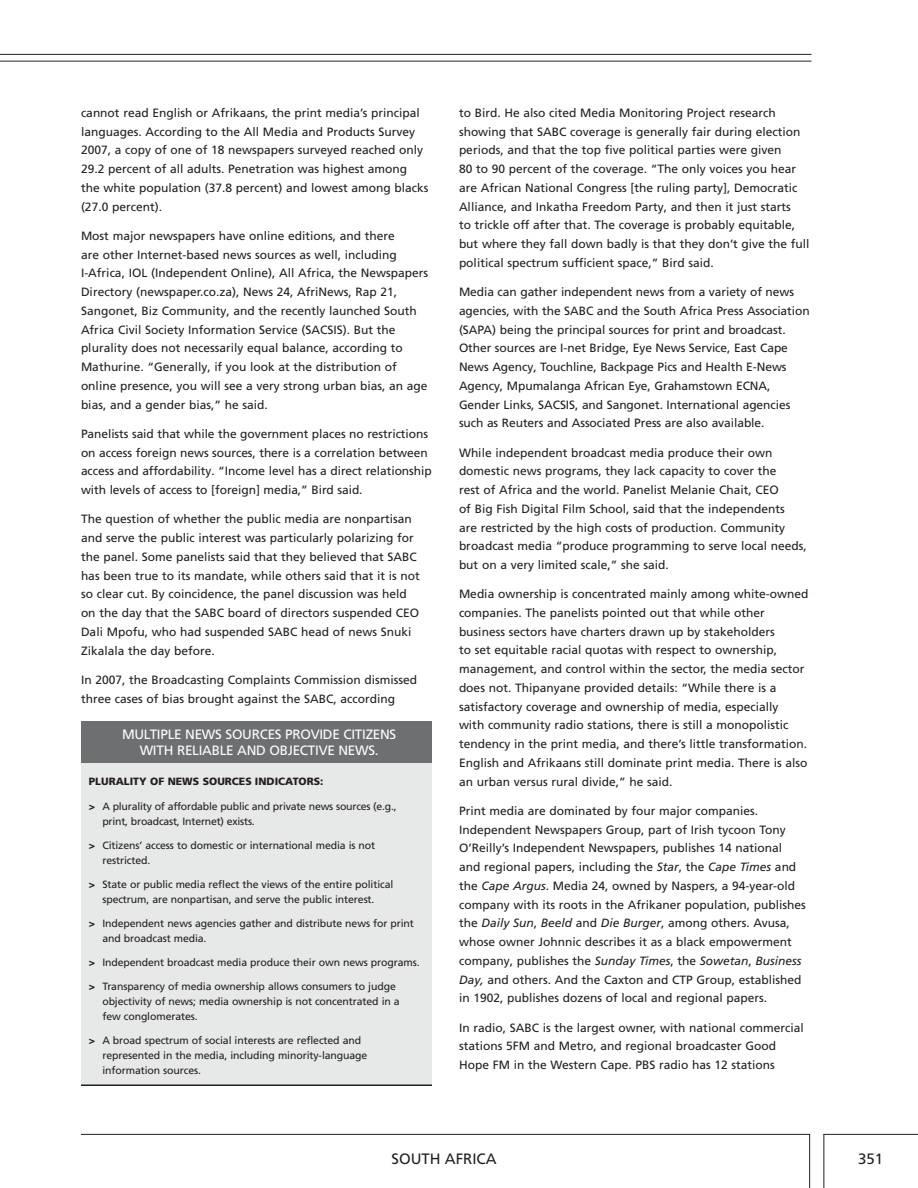
<style>
.page{position:relative;width:918px;height:1188px;background:#fff}
.page>*{position:absolute;margin:0;border:0;box-sizing:border-box;transform-origin:0 0}
.t1{font:15px "Frutiger LT Pro";color:#231f20}
.t2{font:13.5px "Frutiger LT Pro";color:#fff}
.t3{font:12px/18.8px "Frutiger LT Pro";color:#231f20}
.t4{font:10.5px/15px "Frutiger LT Pro";letter-spacing:-.01em;color:#231f20}
.t5{font:900 10.5px "Frutiger";color:#231f20}
.s1{font-family:"Frutiger";font-weight:900}
.s2{font-style:italic}
</style>
<div class="page">
<hr style="left:81px;top:1134px;width:729px;height:1px;background:#231f20">
<hr style="left:809px;top:1134px;width:1px;height:54px;background:#231f20">
<hr style="left:823px;top:1134px;width:1px;height:54px;background:#231f20">
<hr style="left:823px;top:1134px;width:95px;height:1px;background:#231f20">
<hr style="left:0;top:61px;width:812px;height:1px;background:#231f20">
<hr style="left:0;top:54px;width:812px;height:1px;background:#231f20">
<div style="left:81px;top:755px;width:351px;height:330px;background:#e7e8e8"></div>
<div style="left:81px;top:721px;width:351px;height:42px;background:#6d6f71"></div>
<hr style="left:81px;top:1084px;width:351px;height:2px;background:#231f20">
<p class="t3" style="left:81px;top:104px;width:349px">cannot read English or Afrikaans, the print media’s principal languages. According to the All Media and Products Survey 2007, a copy of one of 18 newspapers surveyed reached only 29.2 percent of all adults. Penetration was highest among the white population (37.8 percent) and lowest among blacks (27.0 percent).</p>
<p class="t3" style="left:81px;top:226px;width:349px">Most major newspapers have online editions, and there<br>are other Internet-based news sources as well, including I-Africa, IOL (Independent Online), All Africa, the Newspapers Directory (newspaper.co.za), News 24, AfriNews, Rap 21, Sangonet, Biz Community, and the recently launched South Africa Civil Society Information Service (SACSIS). But the plurality does not necessarily equal balance, according to Mathurine. “Generally, if you look at the distribution of online presence, you will see a very strong urban bias, an age bias, and a gender bias,” he said.</p>
<p class="t3" style="left:81px;top:424px;width:352px">Panelists said that while the government places no restrictions on access foreign news sources, there is a correlation between access and affordability. “Income level has a direct relationship with levels of access to [foreign] media,” Bird said.</p>
<p class="t3" style="left:81px;top:510px;width:340px">The question of whether the public media are nonpartisan and serve the public interest was particularly polarizing for the panel. Some panelists said that they believed that SABC has been true to its mandate, while others said that it is not so clear cut. By coincidence, the panel discussion was held on the day that the SABC board of directors suspended CEO Dali Mpofu, who had suspended SABC head of news Snuki Zikalala the day before.</p>
<p class="t3" style="left:81px;top:670px;width:338px">In 2007, the Broadcasting Complaints Commission dismissed three cases of bias brought against the SABC, according</p>
<p class="t2" style="left:122px;top:726px;width:15px">Multiple</p>
<p class="t2" style="left:185px;top:726px;width:3px">news</p>
<p class="t2" style="left:226px;top:726px;width:2px">sources</p>
<p class="t2" style="left:285px;top:726px;width:4px">pro</p>
<p class="t2" style="left:311px;top:726px;width:11px">vide</p>
<p class="t2" style="left:344px;top:726px;width:2px">citizens</p>
<p class="t2" style="left:140px;top:743px;width:5px">with</p>
<p class="t2" style="left:177px;top:743px;width:2px">reliable</p>
<p class="t2" style="left:237px;top:743px;width:5px">and</p>
<p class="t2" style="left:270px;top:743px;width:3px">objecti</p>
<p class="t2" style="left:319px;top:743px;width:23px">ve news</p>
<p class="t2" style="left:375px;top:743px;width:5px">.</p>
<p class="t5" style="left:89px;top:775px;width:236px">PLURALITY OF NEWS SOURCES INDICATORS:</p>
<p class="t4" style="left:102px;top:799px;width:296px;text-indent:-14px"><span class="s1">&gt;</span> A plurality of affordable public and private news sources (e.g., print, broadcast, Internet) exists.</p>
<p class="t4" style="left:102px;top:838px;width:274px;text-indent:-14px"><span class="s1">&gt;</span> Citizens’ access to domestic or international media is not restricted.</p>
<p class="t4" style="left:89px;top:877px;width:306px;text-align:center"><span class="s1">&gt;</span> State or public media reflect the views of the entire political spectrum, are nonpartisan, and serve the public interest.</p>
<p class="t4" style="left:102px;top:916px;width:313px;text-indent:-14px"><span class="s1">&gt;</span> Independent news agencies gather and distribute news for print and broadcast media.</p>
<p class="t4" style="left:89px;top:955px;width:332px"><span class="s1">&gt;</span> Independent broadcast media produce their own news programs.</p>
<p class="t4" style="left:102px;top:979px;width:299px;text-indent:-14px"><span class="s1">&gt;</span> Transparency of media ownership allows consumers to judge objectivity of news; media ownership is not concentrated in a few conglomerates.</p>
<p class="t4" style="left:102px;top:1033px;width:266px;text-indent:-14px"><span class="s1">&gt;</span> A broad spectrum of social interests are reflected and represented in the media, including minority-language information sources.</p>
<p class="t3" style="left:459px;top:103px;width:352px">to Bird. He also cited Media Monitoring Project research showing that SABC coverage is generally fair during election periods, and that the top five political parties were given<br>80 to 90 percent of the coverage. “The only voices you hear are African National Congress [the ruling party], Democratic Alliance, and Inkatha Freedom Party, and then it just starts<br>to trickle off after that. The coverage is probably equitable, but where they fall down badly is that they don’t give the full political spectrum sufficient space,” Bird said.</p>
<p class="t3" style="left:459px;top:283px;width:352px">Media can gather independent news from a variety of news agencies, with the SABC and the South Africa Press Association (SAPA) being the principal sources for print and broadcast.<br>Other sources are I-net Bridge, Eye News Service, East Cape News Agency, Touchline, Backpage Pics and Health E-News Agency, Mpumalanga African Eye, Grahamstown ECNA, Gender Links, SACSIS, and Sangonet. International agencies such as Reuters and Associated Press are also available.</p>
<p class="t3" style="left:459px;top:443px;width:349px">While independent broadcast media produce their own domestic news programs, they lack capacity to cover the<br>rest of Africa and the world. Panelist Melanie Chait, CEO<br>of Big Fish Digital Film School, said that the independents<br>are restricted by the high costs of production. Community broadcast media “produce programming to serve local needs, but on a very limited scale,” she said.</p>
<p class="t3" style="left:459px;top:585px;width:351px">Media ownership is concentrated mainly among white-owned companies. The panelists pointed out that while other business sectors have charters drawn up by stakeholders<br>to set equitable racial quotas with respect to ownership, management, and control within the sector, the media sector does not. Thipanyane provided details: “While there is a satisfactory coverage and ownership of media, especially<br>with community radio stations, there is still a monopolistic tendency in the print media, and there’s little transformation.<br>English and Afrikaans still dominate print media. There is also an urban versus rural divide,” he said.</p>
<p class="t3" style="left:459px;top:801px;width:348px">Print media are dominated by four major companies.<br>Independent Newspapers Group, part of Irish tycoon Tony O’Reilly’s Independent Newspapers, publishes 14 national and regional papers, including the <span class="s2">Star</span>, the <span class="s2">Cape Times</span> and the <span class="s2">Cape Argus</span>. Media 24, owned by Naspers, a 94-year-old company with its roots in the Afrikaner population, publishes the <span class="s2">Daily Sun</span>, <span class="s2">Beeld</span> and <span class="s2">Die Burger</span>, among others. Avusa, whose owner Johnnic describes it as a black empowerment company, publishes the <span class="s2">Sunday Times</span>, the <span class="s2">Sowetan</span>, <span class="s2">Business Day,</span> and others. And the Caxton and CTP Group, established in 1902, publishes dozens of local and regional papers.</p>
<p class="t3" style="left:459px;top:1018px;width:346px">In radio, SABC is the largest owner, with national commercial stations 5FM and Metro, and regional broadcaster Good<br>Hope FM in the Western Cape. PBS radio has 12 stations</p>
<p class="t1" style="left:392px;top:1150px;width:11px">south</p>
<p class="t1" style="left:445px;top:1150px;width:10px">africa</p>
<p class="t1" style="left:858px;top:1150px;width:27px">351</p>
</div>
